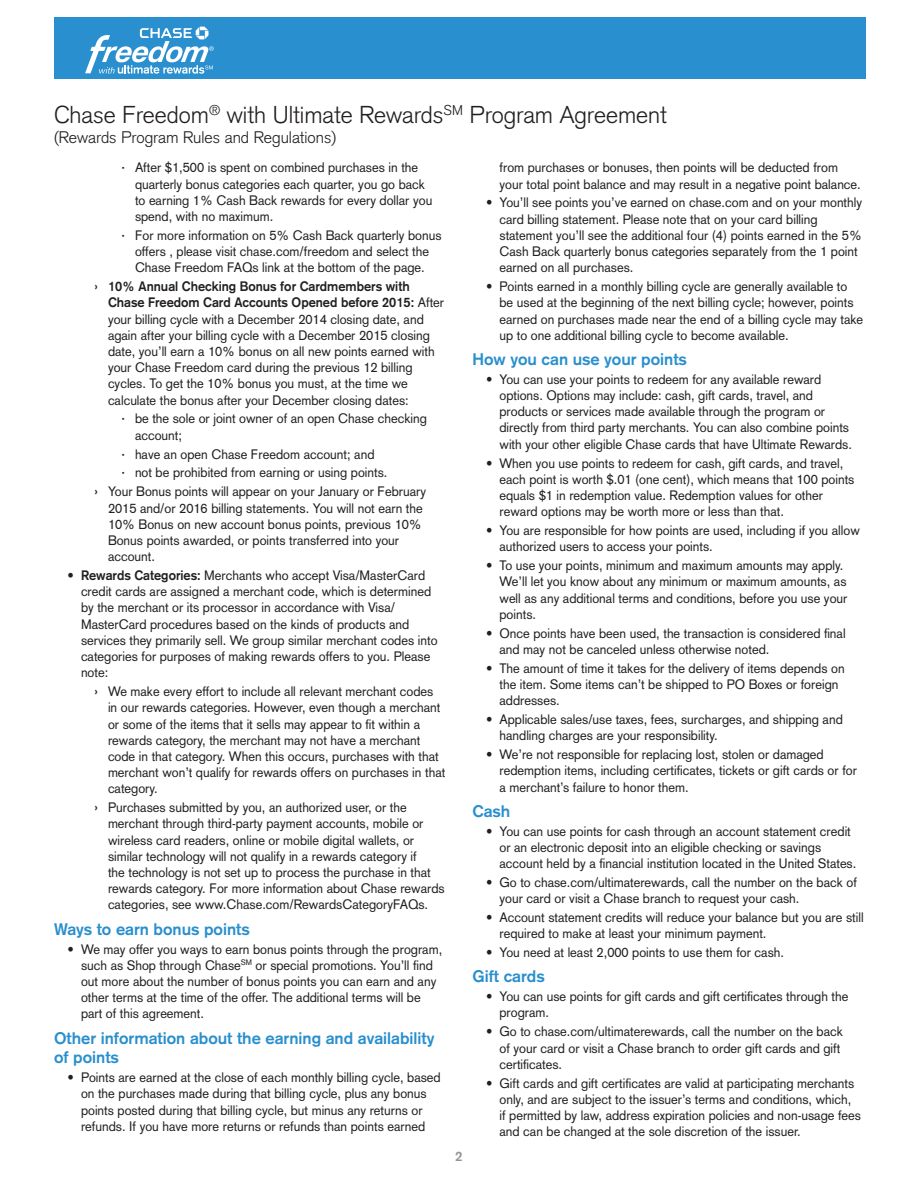
<style>
.page{position:relative;width:918px;height:1188px;background:#fff}
.page>*{position:absolute;margin:0;border:0;box-sizing:border-box;transform-origin:0 0}
.t1{font:300 24px "Akzidenz Grotesk";color:#231f20}
.Freedom_Headline_1{font:700 16.5px/19.8px "Akzidenz Grotesk";color:#298fce}
.t2{font:300 16.5px "Akzidenz Grotesk";color:#231f20}
.Bullet_1{font:13.5px/16.2px "Akzidenz Grotesk";color:#231f20;scale:.95 1}
.Bullet_2{font:13.5px/16.2px "Akzidenz Grotesk";color:#231f20;scale:.95 1}
.Bullet_3{font:13.5px/16.2px "Akzidenz Grotesk";color:#231f20;scale:.95 1}
.t3{font:700 13.5px "Akzidenz Grotesk";color:#939598}
.s1{font-weight:700}
</style>
<div class="page">
<div style="left:54px;top:17px;width:811px;height:62px;background:#298fce"></div>
<svg style="left:85px;top:27px;width:129px;height:47px"></svg>
<p class="t1" style="left:54px;top:101px;width:614px">Chase Freedom<sup>®</sup> with Ultimate Rewards<sup>SM</sup> Program Agreement</p>
<p class="t2" style="left:54px;top:127px;width:284px">(Rewards Program Rules and Regulations)</p>
<p class="Bullet_3" style="left:135px;top:159px;width:315px;text-indent:-14px"><span class="s1">·</span> After $1,500 is spent on combined purchases in the quarterly bonus categories each quarter, you go back to earning 1% Cash Back rewards for every dollar you spend, with no maximum.</p>
<p class="Bullet_3" style="left:122px;top:227px;width:338px;text-align:center"><span class="s1">·</span> For more information on 5% Cash Back quarterly bonus offers , please visit chase.com/freedom and select the<br>Chase Freedom FAQs link at the bottom of the page.</p>
<p class="Bullet_2" style="left:108px;top:278px;width:355px;text-indent:-14px"><span class="s1">› 10% Annual Checking Bonus for Cardmembers with Chase Freedom Card Accounts Opened before 2015:</span> After your billing cycle with a December 2014 closing date, and again after your billing cycle with a December 2015 closing date, you’ll earn a 10% bonus on all new points earned with your Chase Freedom card during the previous 12 billing cycles. To get the 10% bonus you must, at the time we calculate the bonus after your December closing dates:</p>
<p class="Bullet_3" style="left:135px;top:411px;width:309px;text-indent:-14px"><span class="s1">·</span> be the sole or joint owner of an open Chase checking account;</p>
<p class="Bullet_3" style="left:122px;top:446px;width:268px"><span class="s1">·</span> have an open Chase Freedom account; and</p>
<p class="Bullet_3" style="left:122px;top:465px;width:282px"><span class="s1">·</span> not be prohibited from earning or using points.</p>
<p class="Bullet_2" style="left:108px;top:483px;width:336px;text-indent:-14px"><span class="s1">›</span> Your Bonus points will appear on your January or February 2015 and/or 2016 billing statements. You will not earn the 10% Bonus on new account bonus points, previous 10% Bonus points awarded, or points transferred into your account.</p>
<p class="Bullet_1" style="left:81px;top:567px;width:377px;text-indent:-14px"><span class="s1">• Rewards Categories:</span> Merchants who accept Visa/MasterCard credit cards are assigned a merchant code, which is determined by the merchant or its processor in accordance with Visa/ MasterCard procedures based on the kinds of products and services they primarily sell. We group similar merchant codes into categories for purposes of making rewards offers to you. Please note:</p>
<p class="Bullet_2" style="left:108px;top:683px;width:357px;text-indent:-14px"><span class="s1">›</span> We make every effort to include all relevant merchant codes in our rewards categories. However, even though a merchant or some of the items that it sells may appear to fit within a rewards category, the merchant may not have a merchant code in that category. When this occurs, purchases with that merchant won’t qualify for rewards offers on purchases in that category.</p>
<p class="Bullet_2" style="left:108px;top:799px;width:356px;text-indent:-14px"><span class="s1">›</span> Purchases submitted by you, an authorized user, or the merchant through third-party payment accounts, mobile or wireless card readers, online or mobile digital wallets, or similar technology will not qualify in a rewards category if<br>the technology is not set up to process the purchase in that rewards category. For more information about Chase rewards categories, see www.Chase.com/RewardsCategoryFAQs.</p>
<p class="Freedom_Headline_1" style="left:54px;top:919px;width:197px">Ways to earn bonus points</p>
<p class="Bullet_1" style="left:81px;top:941px;width:382px;text-indent:-14px">• We may offer you ways to earn bonus points through the program, such as Shop through Chase<sup>SM</sup> or special promotions. You’ll find out more about the number of bonus points you can earn and any other terms at the time of the offer. The additional terms will be part of this agreement.</p>
<p class="Freedom_Headline_1" style="left:54px;top:1028px;width:382px">Other information about the earning and availability of points</p>
<p class="Bullet_1" style="left:68px;top:1069px;width:394px;text-align:center">• Points are earned at the close of each monthly billing cycle, based on the purchases made during that billing cycle, plus any bonus points posted during that billing cycle, but minus any returns or refunds. If you have more returns or refunds than points earned</p>
<p class="t3" style="left:455px;top:1148px;width:9px">2</p>
<p class="Bullet_1" style="left:500px;top:159px;width:382px">from purchases or bonuses, then points will be deducted from your total point balance and may result in a negative point balance.</p>
<p class="Bullet_1" style="left:500px;top:195px;width:383px;text-indent:-14px">• You’ll see points you’ve earned on chase.com and on your monthly card billing statement. Please note that on your card billing statement you’ll see the additional four (4) points earned in the 5% Cash Back quarterly bonus categories separately from the 1 point earned on all purchases.</p>
<p class="Bullet_1" style="left:500px;top:278px;width:384px;text-indent:-14px">• Points earned in a monthly billing cycle are generally available to be used at the beginning of the next billing cycle; however, points earned on purchases made near the end of a billing cycle may take up to one additional billing cycle to become available.</p>
<p class="Freedom_Headline_1" style="left:472px;top:349px;width:216px">How you can use your points</p>
<p class="Bullet_1" style="left:500px;top:371px;width:373px;text-indent:-14px">• You can use your points to redeem for any available reward options. Options may include: cash, gift cards, travel, and products or services made available through the program or directly from third party merchants. You can also combine points with your other eligible Chase cards that have Ultimate Rewards.</p>
<p class="Bullet_1" style="left:500px;top:455px;width:375px;text-indent:-14px">• When you use points to redeem for cash, gift cards, and travel, each point is worth $.01 (one cent), which means that 100 points equals $1 in redemption value. Redemption values for other reward options may be worth more or less than that.</p>
<p class="Bullet_1" style="left:500px;top:522px;width:381px;text-indent:-14px">• You are responsible for how points are used, including if you allow authorized users to access your points.</p>
<p class="Bullet_1" style="left:500px;top:557px;width:368px;text-indent:-14px">• To use your points, minimum and maximum amounts may apply.<br>We’ll let you know about any minimum or maximum amounts, as well as any additional terms and conditions, before you use your points.</p>
<p class="Bullet_1" style="left:500px;top:625px;width:366px;text-indent:-14px">• Once points have been used, the transaction is considered final and may not be canceled unless otherwise noted.</p>
<p class="Bullet_1" style="left:500px;top:660px;width:365px;text-indent:-14px">• The amount of time it takes for the delivery of items depends on the item. Some items can’t be shipped to PO Boxes or foreign addresses.</p>
<p class="Bullet_1" style="left:500px;top:711px;width:363px;text-indent:-14px">• Applicable sales/use taxes, fees, surcharges, and shipping and handling charges are your responsibility.</p>
<p class="Bullet_1" style="left:500px;top:746px;width:378px;text-indent:-14px">• We’re not responsible for replacing lost, stolen or damaged redemption items, including certificates, tickets or gift cards or for a merchant’s failure to honor them.</p>
<p class="Freedom_Headline_1" style="left:472px;top:801px;width:39px">Cash</p>
<p class="Bullet_1" style="left:500px;top:823px;width:377px;text-indent:-14px">• You can use points for cash through an account statement credit or an electronic deposit into an eligible checking or savings account held by a financial institution located in the United States.</p>
<p class="Bullet_1" style="left:500px;top:874px;width:378px;text-indent:-14px">• Go to chase.com/ultimaterewards, call the number on the back of your card or visit a Chase branch to request your cash.</p>
<p class="Bullet_1" style="left:500px;top:909px;width:385px;text-indent:-14px">• Account statement credits will reduce your balance but you are still required to make at least your minimum payment.</p>
<p class="Bullet_1" style="left:486px;top:944px;width:315px">• You need at least 2,000 points to use them for cash.</p>
<p class="Freedom_Headline_1" style="left:472px;top:966px;width:74px">Gift cards</p>
<p class="Bullet_1" style="left:500px;top:988px;width:369px;text-indent:-14px">• You can use points for gift cards and gift certificates through the program.</p>
<p class="Bullet_1" style="left:500px;top:1023px;width:363px;text-indent:-14px">• Go to chase.com/ultimaterewards, call the number on the back of your card or visit a Chase branch to order gift cards and gift certificates.</p>
<p class="Bullet_1" style="left:500px;top:1075px;width:382px;text-indent:-14px">• Gift cards and gift certificates are valid at participating merchants only, and are subject to the issuer’s terms and conditions, which,<br>if permitted by law, address expiration policies and non-usage fees and can be changed at the sole discretion of the issuer.</p>
</div>
